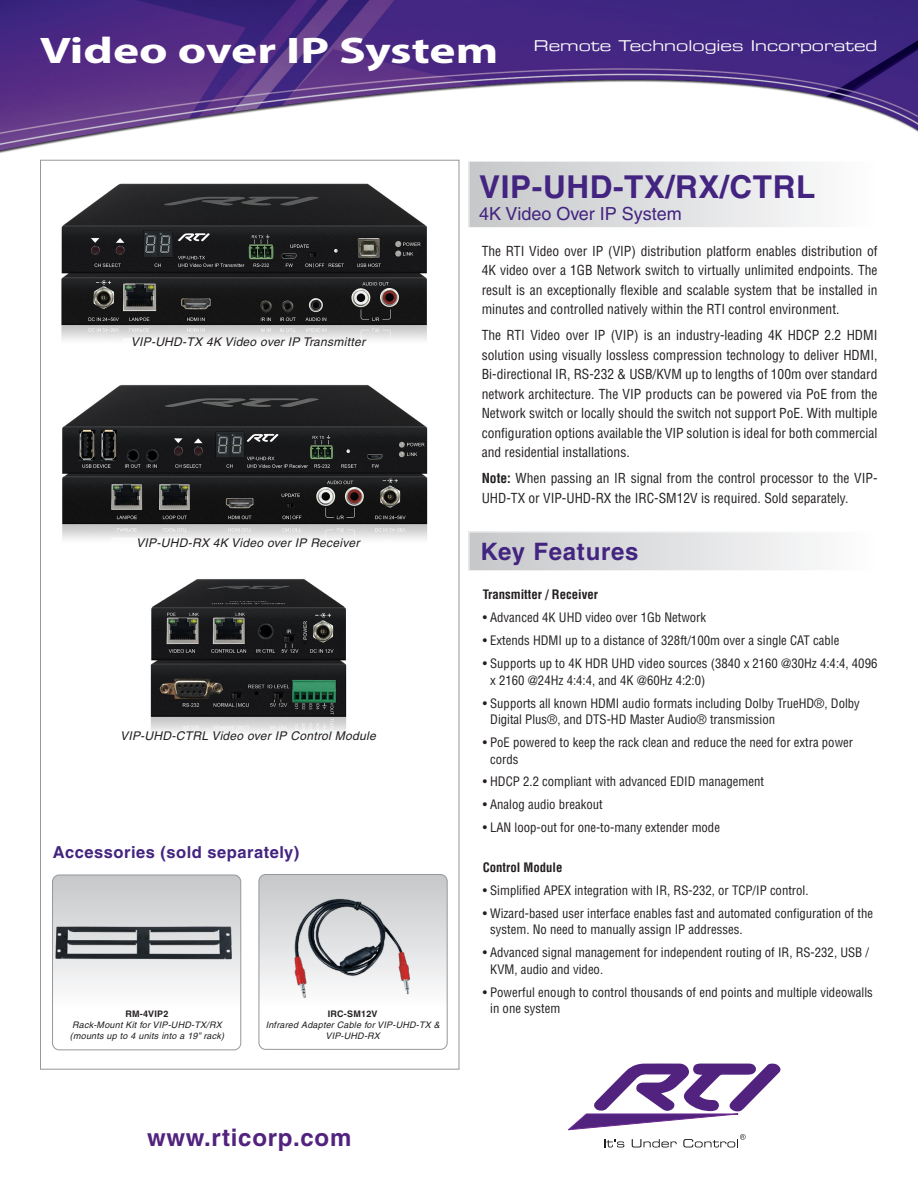
<style>
.page{position:relative;width:918px;height:1188px;background:#fff}
.page>*{position:absolute;margin:0;border:0;box-sizing:border-box;transform-origin:0 0}
.t1{font:700 37.2px "Myriad Pro";color:#fff;scale:1.33 1}
.t2{font:700 31.5px "Helvetica";letter-spacing:.02em;color:#432480}
.t3{font:700 24px "Helvetica";letter-spacing:.03em;color:#52227f}
.t4{font:700 24px "Helvetica";letter-spacing:.03em;color:#432480}
.t5{font:18px "Helvetica";color:#432480}
.t6{font:700 16.5px "Helvetica";letter-spacing:.03em;color:#432480}
.t7{font:15px "Eurostile LT Extended Two";color:#fff}
.t8{font:condensed 13.5px/19.5px "Helvetica";color:#231f20;text-align:justify}
.t9{font:condensed 12.75px/16.5px "Helvetica";color:#231f20}
.t10{font:700 condensed 12.75px "Helvetica";color:#231f20}
.t11{font:italic 12px "Helvetica";letter-spacing:.025em;color:#231f20}
.t12{font:italic 9px/10.8px "Helvetica";letter-spacing:.025em;color:#231f20}
.t13{font:700 9px "Helvetica";letter-spacing:.025em;color:#231f20}
.s1{font-weight:700}
</style>
<div class="page">
<img style="left:0;top:0;width:918px;height:209px">
<svg style="left:469px;top:531px;width:343px;height:40px"></svg>
<svg style="left:469px;top:161px;width:409px;height:67px"></svg>
<img style="left:51px;top:174px;width:394px;height:167px">
<img style="left:62px;top:384px;width:366px;height:156px">
<img style="left:150px;top:579px;width:197px;height:154px">
<svg style="left:53px;top:875px;width:188px;height:175px"></svg>
<div style="left:52px;top:875px;width:189px;height:175px;border:1px solid #95979a;border-radius:7px"></div>
<svg style="left:259px;top:874px;width:187px;height:175px"></svg>
<div style="left:259px;top:874px;width:189px;height:176px;border:1px solid #95979a;border-radius:7px"></div>
<img style="left:53px;top:918px;width:182px;height:51px">
<img style="left:291px;top:886px;width:124px;height:124px">
<svg style="left:568px;top:1064px;width:213px;height:84px"></svg>
<p class="t1" style="left:40px;top:26px;width:346px">Video over IP System</p>
<p class="t7" style="left:534px;top:36px;width:345px">Remote Technologies Incorporated</p>
<p class="t11" style="left:131px;top:334px;width:236px">VIP-UHD-TX 4K Video over IP Transmitter</p>
<p class="t11" style="left:136px;top:536px;width:225px">VIP-UHD-RX 4K Video over IP Receiver</p>
<p class="t11" style="left:120px;top:729px;width:257px">VIP-UHD-CTRL Video over IP Control Module</p>
<p class="t6" style="left:53px;top:842px;width:248px">Accessories (sold separately)</p>
<p class="t13" style="left:125px;top:1009px;width:45px">RM-4VIP2</p>
<p class="t12" style="left:70px;top:1020px;width:156px">Rack-Mount Kit for VIP-UHD-TX/RX (mounts up to 4 units into a 19” rack)</p>
<p class="t13" style="left:328px;top:1009px;width:51px">IRC-SM12V</p>
<p class="t12" style="left:266px;top:1020px;width:176px;text-align:center">Infrared Adapter Cable for VIP-UHD-TX &amp;<br>VIP-UHD-RX</p>
<p class="t3" style="left:147px;top:1123px;width:206px">www.rticorp.com</p>
<p class="t2" style="left:479px;top:168px;width:338px">VIP-UHD-TX/RX/CTRL</p>
<p class="t5" style="left:479px;top:203px;width:204px">4K Video Over IP System</p>
<p class="t8" style="left:482px;top:241px;width:397px">The RTI Video over IP (VIP) distribution platform enables distribution of 4K video over a 1GB Network switch to virtually unlimited endpoints. The result is an exceptionally flexible and scalable system that be installed in minutes and controlled natively within the RTI control environment.</p>
<p class="t8" style="left:482px;top:326px;width:397px">The RTI Video over IP (VIP) is an industry-leading 4K HDCP 2.2 HDMI solution using visually lossless compression technology to deliver HDMI, Bi-directional IR, RS-232 &amp; USB/KVM up to lengths of 100m over standard network architecture. The VIP products can be powered via PoE from the Network switch or locally should the switch not support PoE. With multiple configuration options available the VIP solution is ideal for both commercial and residential installations.</p>
<p class="t8" style="left:482px;top:469px;width:397px"><span class="s1">Note:</span> When passing an IR signal from the control processor to the VIP-<br>UHD-TX or VIP-UHD-RX the IRC-SM12V is required. Sold separately.</p>
<p class="t4" style="left:481px;top:537px;width:159px">Key Features</p>
<p class="t10" style="left:483px;top:586px;width:117px">Transmitter / Receiver</p>
<p class="t9" style="left:483px;top:609px;width:225px">• Advanced 4K UHD video over 1Gb Network</p>
<p class="t9" style="left:483px;top:632px;width:358px">• Extends HDMI up to a distance of 328ft/100m over a single CAT cable</p>
<p class="t9" style="left:490px;top:655px;width:389px;text-indent:-8px">• Supports up to 4K HDR UHD video sources (3840 x 2160 @30Hz 4:4:4, 4096 x 2160 @24Hz 4:4:4, and 4K @60Hz 4:2:0)</p>
<p class="t9" style="left:490px;top:695px;width:371px;text-indent:-8px">• Supports all known HDMI audio formats including Dolby TrueHD®, Dolby<br>Digital Plus®, and DTS-HD Master Audio® transmission</p>
<p class="t9" style="left:490px;top:734px;width:364px;text-indent:-8px">• PoE powered to keep the rack clean and reduce the need for extra power cords</p>
<p class="t9" style="left:483px;top:774px;width:283px">• HDCP 2.2 compliant with advanced EDID management</p>
<p class="t9" style="left:483px;top:796px;width:122px">• Analog audio breakout</p>
<p class="t9" style="left:483px;top:819px;width:239px">• LAN loop-out for one-to-many extender mode</p>
<p class="t10" style="left:483px;top:859px;width:81px">Control Module</p>
<p class="t9" style="left:483px;top:882px;width:327px">• Simplified APEX integration with IR, RS-232, or TCP/IP control.</p>
<p class="t9" style="left:490px;top:905px;width:384px;text-indent:-8px">• Wizard-based user interface enables fast and automated configuration of the system. No need to manually assign IP addresses.</p>
<p class="t9" style="left:490px;top:944px;width:380px;text-indent:-8px">• Advanced signal management for independent routing of IR, RS-232, USB /<br>KVM, audio and video.</p>
<p class="t9" style="left:490px;top:984px;width:384px;text-indent:-8px">• Powerful enough to control thousands of end points and multiple videowalls in one system</p>
</div>
